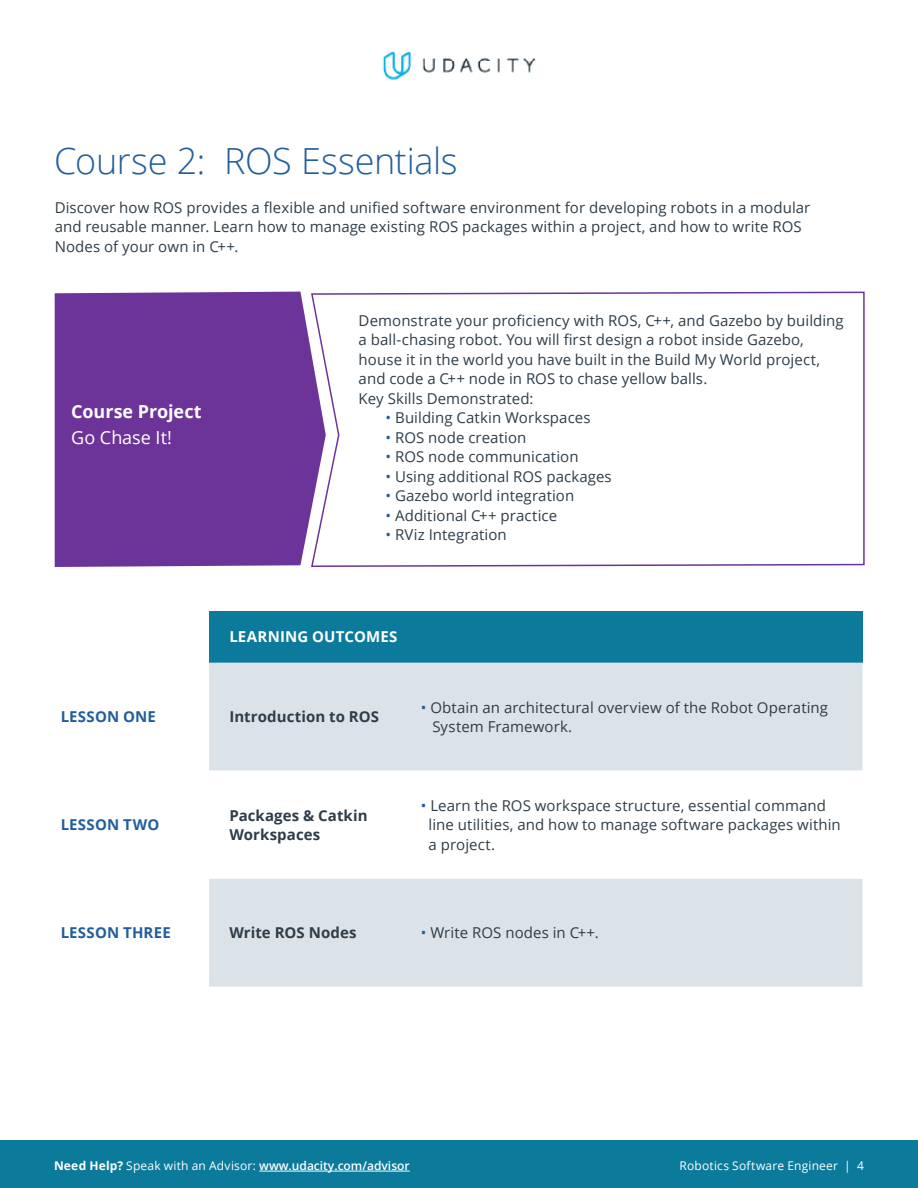
<style>
.page{position:relative;width:918px;height:1188px;background:#fff}
.page>*{position:absolute;margin:0;border:0;box-sizing:border-box;transform-origin:0 0}
.t1{font:300 36px "Open Sans";letter-spacing:-.01em;color:#215e9e}
.t2{font:700 18px "Open Sans";letter-spacing:-.005em;color:#fff}
.t3{font:18px "Open Sans";color:#fff}
.t4{font:15px/19.5px "Open Sans";letter-spacing:.005em;color:#2e3d49}
.t5{font:700 15px/19.5px "Open Sans";letter-spacing:.005em;color:#2e3d49}
.t6{font:700 15px "Open Sans";letter-spacing:.015em;color:#215e9e}
.t7{font:700 15px "Open Sans";letter-spacing:.005em;color:#fff}
.t8{font:600 12px "Open Sans";color:#fff}
.t9{font:12px "Open Sans";letter-spacing:.015em;color:#fff}
.s1{color:#215e9e}
.s2{font-weight:700}
.s3{font-weight:400}
</style>
<div class="page">
<div style="left:0;top:1140px;width:918px;height:48px;background:#0b7a9b"></div>
<hr style="left:259px;top:1171px;width:151px;height:1px;background:#fff">
<img style="left:383px;top:51px;width:153px;height:29px">
<div style="left:209px;top:611px;width:654px;height:52px;background:#0b7a9b"></div>
<div style="left:209px;top:663px;width:654px;height:324px;background:#dbe2e8"></div>
<svg style="left:209px;top:771px;width:654px;height:108px"></svg>
<svg style="left:326px;top:291px;width:539px;height:276px"></svg>
<div style="left:55px;top:292px;width:271px;height:275px;background:#6c3498"></div>
<h1 class="t1" style="left:54px;top:137px;width:405px">Course 2: ROS Essentials</h1>
<p class="t4" style="left:55px;top:197px;width:757px">Discover how ROS provides a flexible and unified software environment for developing robots in a modular and reusable manner. Learn how to manage existing ROS packages within a project, and how to write ROS<br>Nodes of your own in C++.</p>
<p class="t2" style="left:71px;top:399px;width:132px">Course Project</p>
<p class="t3" style="left:71px;top:425px;width:102px">Go Chase It!</p>
<p class="t4" style="left:359px;top:310px;width:487px">Demonstrate your proficiency with ROS, C++, and Gazebo by building a ball-chasing robot. You will first design a robot inside Gazebo, house it in the world you have built in the Build My World project, and code a C++ node in ROS to chase yellow balls.<br>Key Skills Demonstrated:</p>
<p class="t4" style="left:386px;top:407px;width:206px"><span class="s1">•</span> Building Catkin Workspaces</p>
<p class="t4" style="left:386px;top:427px;width:142px"><span class="s1">•</span> ROS node creation</p>
<p class="t4" style="left:386px;top:446px;width:195px"><span class="s1">•</span> ROS node communication</p>
<p class="t4" style="left:386px;top:466px;width:228px"><span class="s1">•</span> Using additional ROS packages</p>
<p class="t4" style="left:386px;top:485px;width:190px"><span class="s1">•</span> Gazebo world integration</p>
<p class="t4" style="left:386px;top:505px;width:173px"><span class="s1">•</span> Additional C++ practice</p>
<p class="t4" style="left:386px;top:524px;width:123px"><span class="s1">•</span> RViz Integration</p>
<p class="t7" style="left:229px;top:626px;width:169px">LEARNING OUTCOMES</p>
<p class="t6" style="left:61px;top:706px;width:97px">LESSON ONE</p>
<p class="t5" style="left:229px;top:707px;width:151px">Introduction to ROS</p>
<p class="t4" style="left:433px;top:697px;width:397px;text-indent:-12px"><span class="s1">•</span> Obtain an architectural overview of the Robot Operating<br>System Framework.</p>
<p class="t6" style="left:61px;top:814px;width:100px">LESSON TWO</p>
<p class="t5" style="left:229px;top:805px;width:140px">Packages &amp; Catkin<br>Workspaces</p>
<p class="t4" style="left:429px;top:795px;width:414px;text-indent:-8px"><span class="s1">•</span> Learn the ROS workspace structure, essential command line utilities, and how to manage software packages within a project.</p>
<p class="t6" style="left:61px;top:922px;width:112px">LESSON THREE</p>
<p class="t5" style="left:229px;top:923px;width:129px">Write ROS Nodes</p>
<p class="t4" style="left:421px;top:923px;width:179px"><span class="s1">•</span> Write ROS nodes in C++.</p>
<p class="t8" style="left:54px;top:1158px;width:357px"><span class="s2">Need Help?</span> <span class="s3">Speak with an Advisor:</span> www.udacity.com/advisor</p>
<p class="t9" style="left:680px;top:1158px;width:186px">Robotics Software Engineer | 4</p>
</div>
